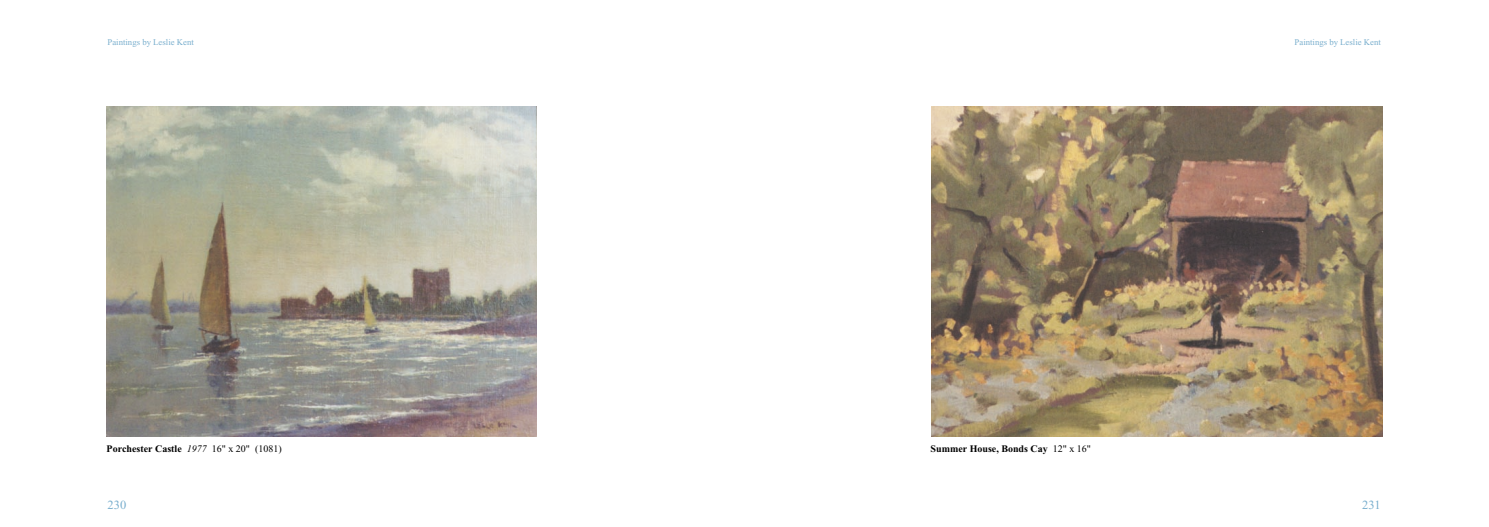
<style>
.page{position:relative;width:1489px;height:527px;background:#fff}
.page>*{position:absolute;margin:0;border:0;box-sizing:border-box;transform-origin:0 0}
.t1{font:12.5px "Times New Roman";color:#7aafce}
.t2{font:700 10px "Times New Roman";color:#000}
.t3{font:8.75px "Times New Roman";color:#7aafce}
.s1{font-weight:400;font-style:italic}
.s2{font-weight:400}
</style>
<div class="page">
<img style="left:106px;top:106px;width:430px;height:330px">
<img style="left:932px;top:106px;width:450px;height:330px">
<p class="t3" style="left:108px;top:39px;width:88px">Paintings by Leslie Kent</p>
<p class="t2" style="left:107px;top:445px;width:177px">Porchester Castle <span class="s1">1977</span> <span class="s2">16" x 20" (1081)</span></p>
<p class="t2" style="left:930px;top:445px;width:162px">Summer House, Bonds Cay <span class="s2">12" x 16"</span></p>
<p class="t1" style="left:108px;top:500px;width:20px">230</p>
<p class="t3" style="left:1294px;top:39px;width:88px">Paintings by Leslie Kent</p>
<p class="t1" style="left:1362px;top:500px;width:20px">231</p>
</div>
